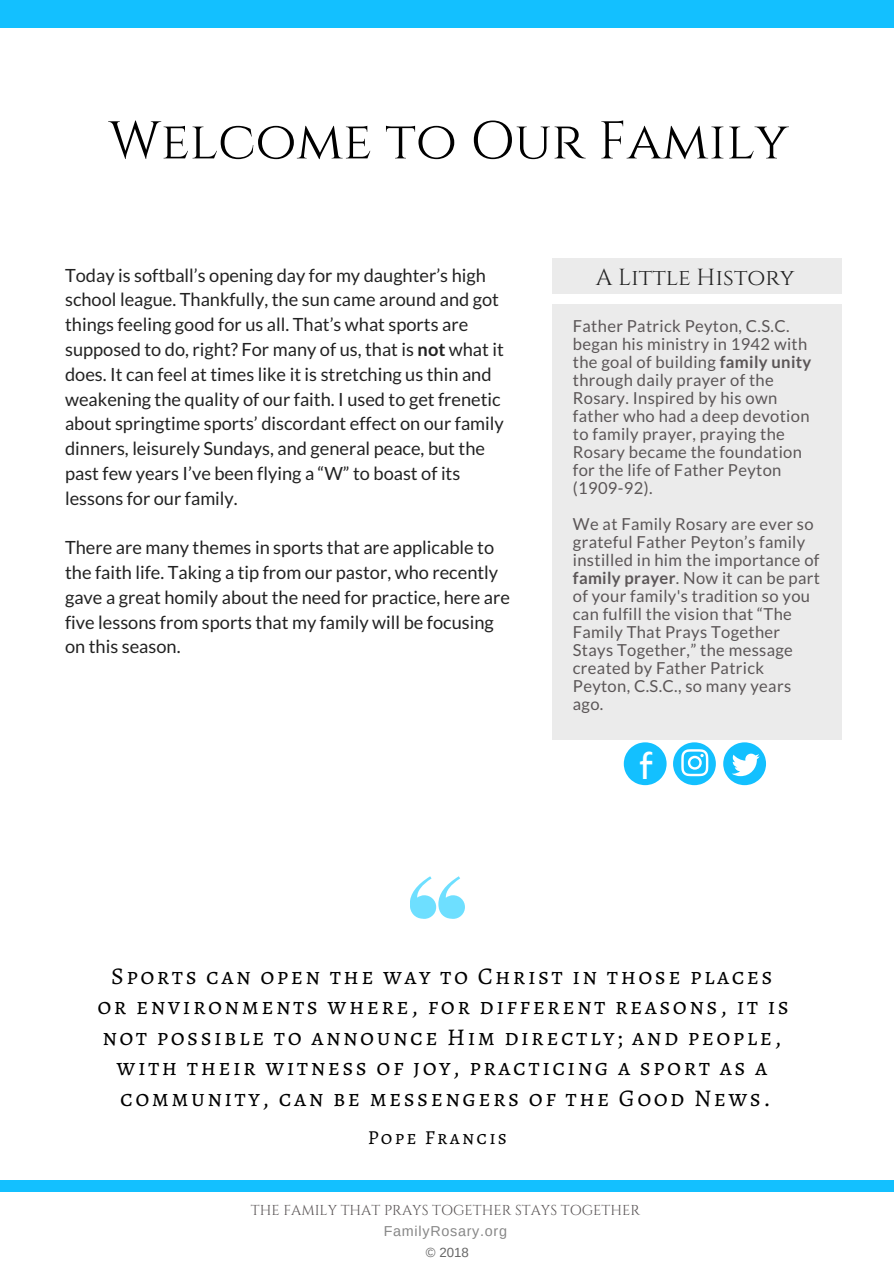
<style>
.page{position:relative;width:894px;height:1264px;background:#fff}
.page>*{position:absolute;margin:0;border:0;box-sizing:border-box;transform-origin:0 0}
.t1{font:52.95px "Cinzel";color:#000}
.t2{font:37.5px "Kollektif";color:#fff}
.t3{font:24px/30.5px "Alegreya SC";letter-spacing:.1em;color:#000;text-align:center}
.t4{font:23.25px "Cinzel";color:#222}
.t5{font:19.8px "Alegreya SC";letter-spacing:.11em;color:#000}
.t6{font:18.15px/24.8px "Lato";color:#222}
.t7{font:16.5px/18px "Lato";letter-spacing:.02em;color:#5b5657}
.t8{font:14.4px "Cinzel";color:#5b5657}
.t9{font:14.4px "Arimo";letter-spacing:.05em;color:#878787}
.t10{font:13.2px "Arimo";color:#666}
.s1{font-weight:700}
</style>
<div class="page">
<div style="left:0;top:1px;width:893px;height:27px;background:#13c0ff"></div>
<div style="left:552px;top:258px;width:289px;height:481px;background:#ebebeb"></div>
<svg style="left:623px;top:742px;width:43px;height:43px"></svg>
<div style="left:543px;top:294px;width:306px;height:9px;background:#fff"></div>
<svg style="left:673px;top:742px;width:42px;height:43px"></svg>
<svg style="left:723px;top:742px;width:42px;height:43px"></svg>
<svg style="left:410px;top:876px;width:54px;height:42px"></svg>
<div style="left:0;top:1180px;width:893px;height:11px;background:#13c0ff"></div>
<h1 class="t1" style="left:109px;top:107px;width:681px">Welcome to Our Family</h1>
<p class="t6" style="left:65px;top:262px;width:440px">Today is softball’s opening day for my daughter’s high school league. Thankfully, the sun came around and got things feeling good for us all. That’s what sports are supposed to do, right? For many of us, that is <span class="s1">not</span> what it does. It can feel at times like it is stretching us thin and weakening the quality of our faith. I used to get frenetic about springtime sports’ discordant effect on our family dinners, leisurely Sundays, and general peace, but the past few years I’ve been flying a “W” to boast of its lessons for our family.</p>
<p class="t6" style="left:65px;top:535px;width:446px">There are many themes in sports that are applicable to the faith life. Taking a tip from our pastor, who recently gave a great homily about the need for practice, here are five lessons from sports that my family will be focusing on this season.</p>
<p class="t4" style="left:595px;top:262px;width:200px">A Little History</p>
<p class="t7" style="left:572px;top:316px;width:240px">Father Patrick Peyton, C.S.C. began his ministry in 1942 with the goal of building <span class="s1">family unity </span>through daily prayer of the<br>Rosary. Inspired by his own father who had a deep devotion to family prayer, praying the<br>Rosary became the foundation for the life of Father Peyton (1909-92).</p>
<p class="t7" style="left:572px;top:514px;width:248px">We at Family Rosary are ever so grateful Father Peyton’s family instilled in him the importance of <span class="s1">family prayer</span>. Now it can be part of your family's tradition so you can fulfill the vision that “The<br>Family That Prays Together<br>Stays Together,” the message created by Father Patrick<br>Peyton, C.S.C., so many years ago.</p>
<h2 class="t2" style="left:638px;top:748px;width:16px">f</h2>
<p class="t3" style="left:97px;top:960px;width:692px">Sports can open the way to Christ in those places or environments where, for different reasons, it is not possible to announce Him directly; and people, with their witness of joy, practicing a sport as a community, can be messengers of the Good News.</p>
<p class="t5" style="left:368px;top:1123px;width:141px">Pope Francis</p>
<p class="t8" style="left:251px;top:1200px;width:390px">THE FAMILY THAT PRAYS TOGETHER STAYS TOGETHER</p>
<p class="t9" style="left:383px;top:1222px;width:125px">FamilyRosary.org</p>
<p class="t10" style="left:426px;top:1244px;width:44px">© 2018</p>
</div>
